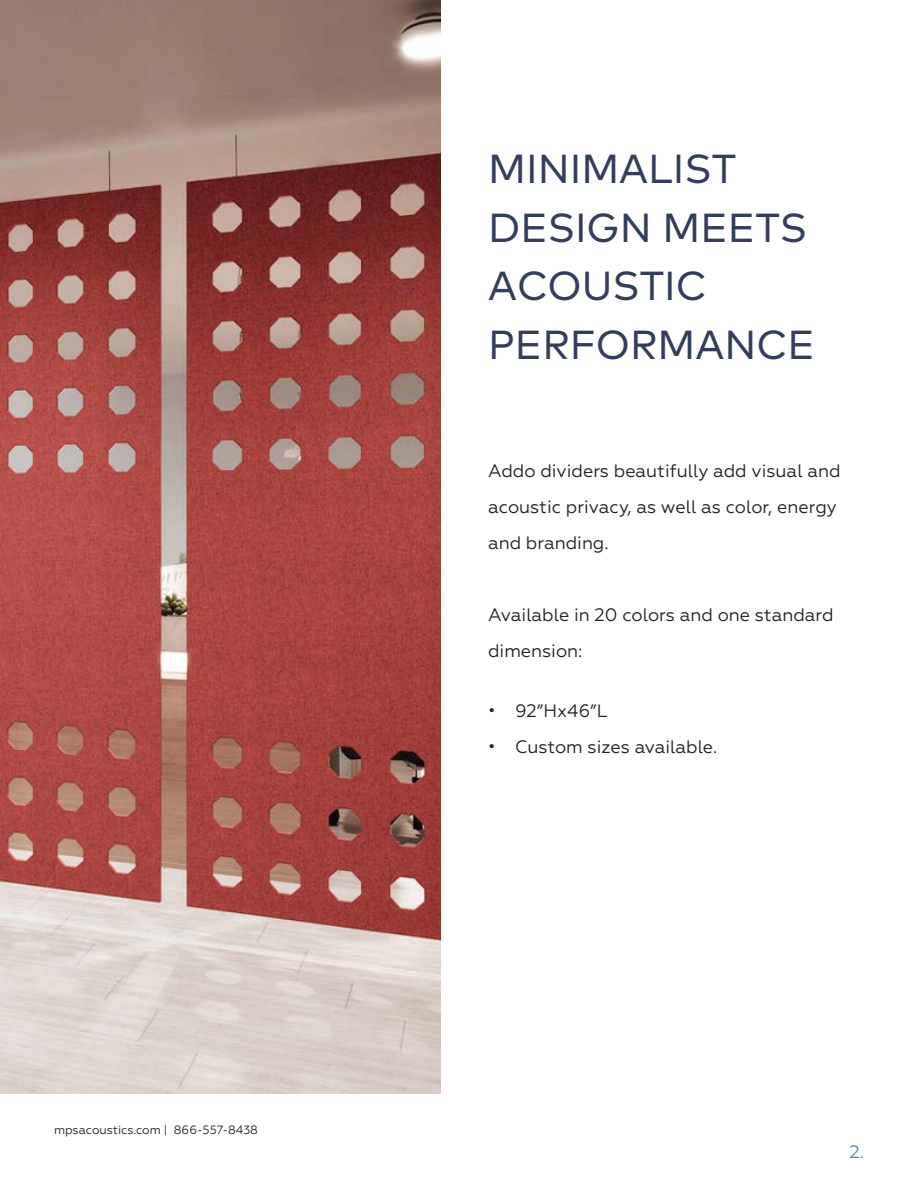
<style>
.page{position:relative;width:918px;height:1188px;background:#fff}
.page>*{position:absolute;margin:0;border:0;box-sizing:border-box;transform-origin:0 0}
.t1{font:40.5px/58.5px "Mark";color:#343e5a}
.t2{font:18px/36px "Geometria";color:#231f20}
.t3{font:18px "Geometria";color:#597eb5}
.t4{font:12px "Geometria";color:#231f20}
</style>
<div class="page">
<img style="left:0;top:0;width:441px;height:1094px">
<p class="t4" style="left:54px;top:1123px;width:206px">mpsacoustics.com | 866-557-8438</p>
<p class="t1" style="left:488px;top:139px;width:328px">MINIMALIST<br>DESIGN MEETS<br>ACOUSTIC<br>PERFORMANCE</p>
<p class="t2" style="left:488px;top:452px;width:354px">Addo dividers beautifully add visual and acoustic privacy, as well as color, energy and branding.</p>
<p class="t2" style="left:488px;top:596px;width:347px">Available in 20 colors and one standard dimension:</p>
<p class="t2" style="left:488px;top:692px;width:121px">• 92”Hx46”L</p>
<p class="t2" style="left:488px;top:728px;width:231px">• Custom sizes available.</p>
<p class="t3" style="left:849px;top:1141px;width:16px">2.</p>
</div>
